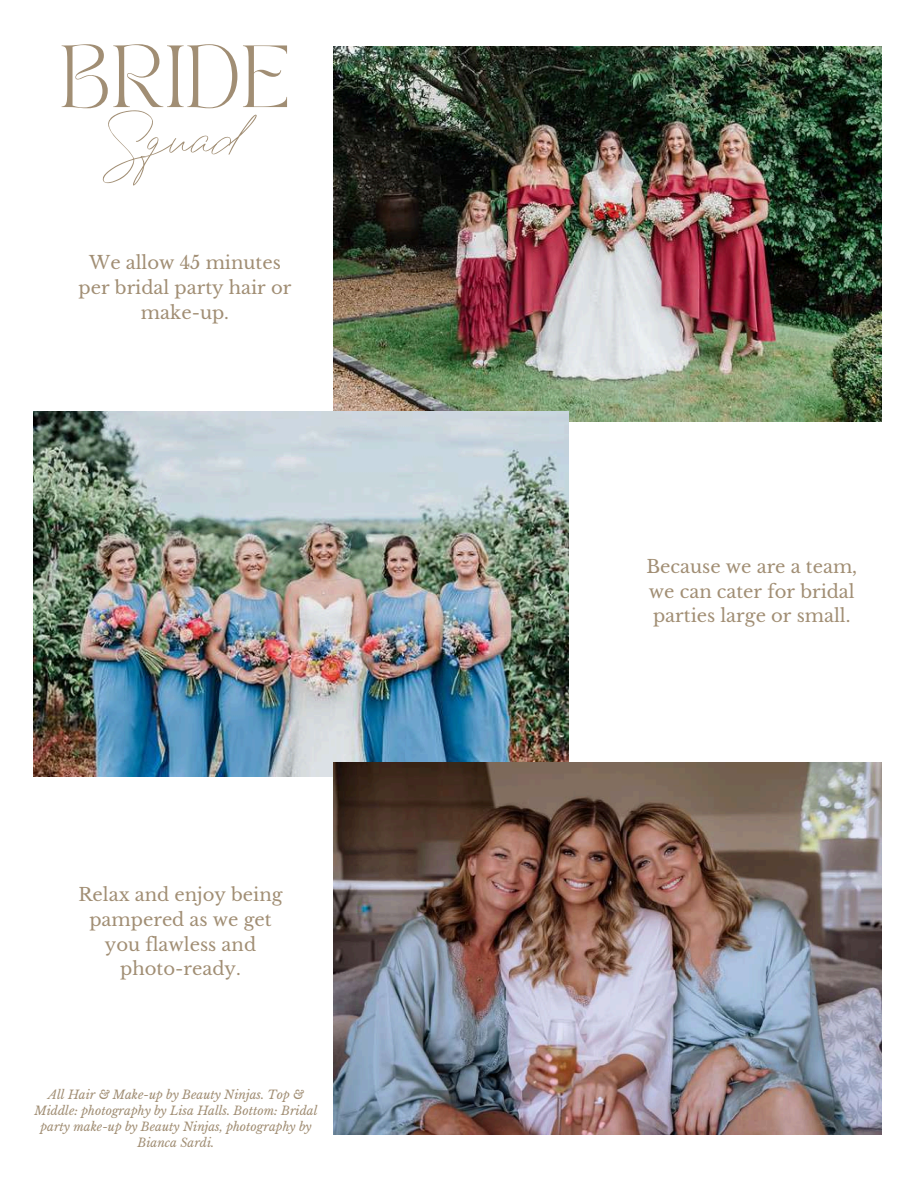
<style>
.page{position:relative;width:918px;height:1188px;background:#fff}
.page>*{position:absolute;margin:0;border:0;box-sizing:border-box;transform-origin:0 0}
.t1{font:105.6px "Jules Otonomi Free";color:#a18e74}
.t2{font:61.65px "TAN PEARL Regular";color:#a18e74}
.t3{font:18px/24.8px "Libre Baskerville";color:#a18e74;text-align:center}
.t4{font:italic 12px/16px "Libre Baskerville";color:#a18e74;text-align:center}
</style>
<div class="page">
<img style="left:333px;top:47px;width:548px;height:374px">
<img style="left:33px;top:412px;width:536px;height:364px">
<img style="left:333px;top:762px;width:548px;height:373px">
<h2 class="t2" style="left:60px;top:44px;width:231px">BRIDE</h2>
<h1 class="t1" style="left:92px;top:102px;width:148px">Squad</h1>
<p class="t3" style="left:79px;top:251px;width:214px">We allow 45 minutes per bridal party hair or make-up.</p>
<p class="t3" style="left:78px;top:882px;width:206px">Relax and enjoy being pampered as we get you flawless and photo-ready.</p>
<p class="t4" style="left:35px;top:1087px;width:284px">All Hair &amp; Make-up by Beauty Ninjas. Top &amp; Middle: photography by Lisa Halls. Bottom: Bridal party make-up by Beauty Ninjas, photography by Bianca Sardi.</p>
<p class="t3" style="left:646px;top:554px;width:212px;text-align:left">Because we are a team, we can cater for bridal parties large or small.</p>
</div>
